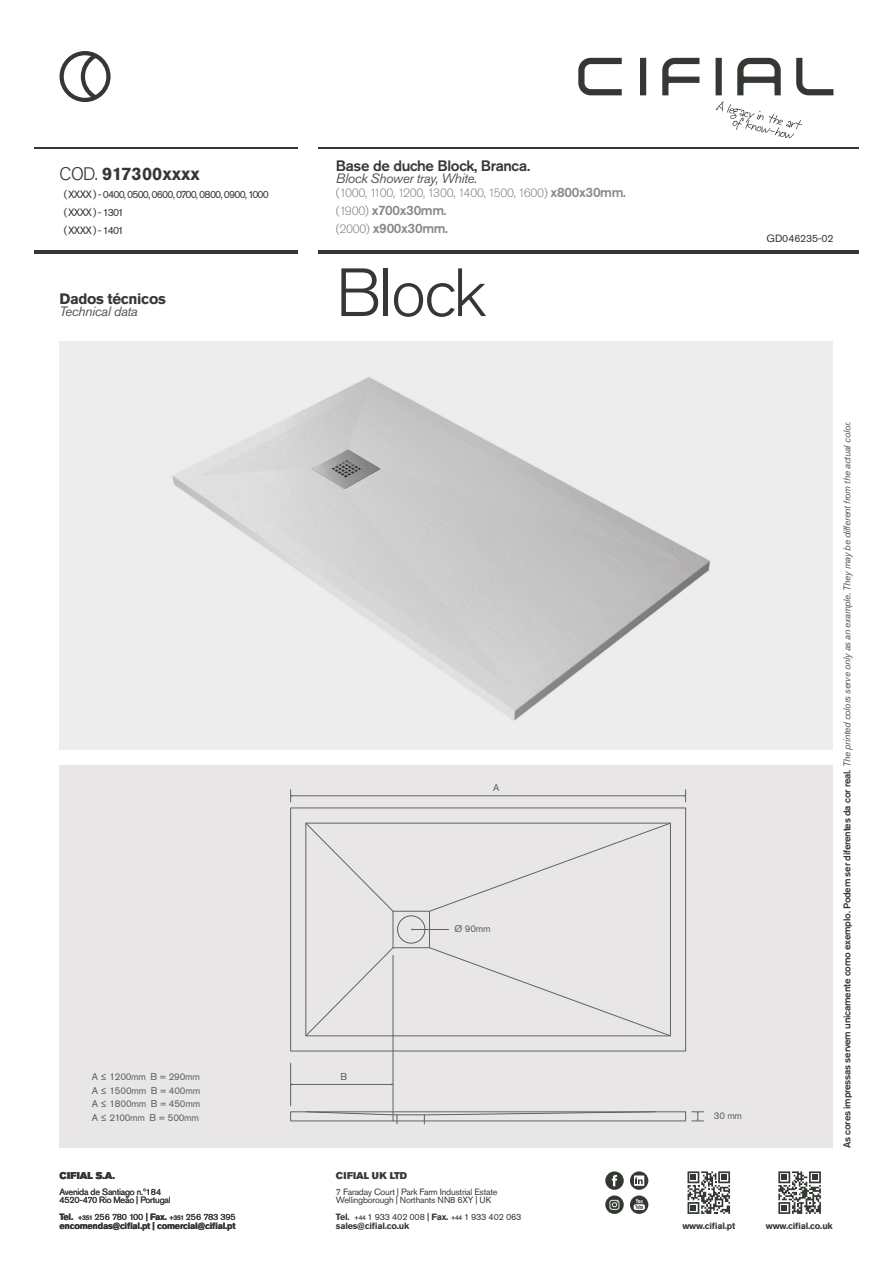
<style>
.page{position:relative;width:893px;height:1263px;background:#fff}
.page>*{position:absolute;margin:0;border:0;box-sizing:border-box;transform-origin:0 0}
.t1{font:300 67.5px "Akzidenz Grotesk Pro";letter-spacing:-.03em;color:#343833}
.t2{font:700 18px "Akzidenz Grotesk Pro";color:#343833}
.t3{font:500 15px "Akzidenz Grotesk Pro";letter-spacing:-.025em;color:#343833}
.t4{font:700 15px "Akzidenz Grotesk Pro";letter-spacing:-.025em;color:#343833}
.t5{font:italic 13.5px "Akzidenz Grotesk Pro";letter-spacing:-.025em;color:#525651}
.t6{font:500 13.5px "Akzidenz Grotesk Pro";letter-spacing:-.025em;color:#888a87}
.t7{font:300 12px "Akzidenz Grotesk Pro";letter-spacing:-.025em;color:#888a87}
.t8{font:10.5px "Akzidenz Grotesk Pro";letter-spacing:-.08em;color:#343833}
.t9{font:10.5px "Akzidenz Grotesk Pro";letter-spacing:-.025em;color:#343833}
.t10{font:italic 9.75px "Akzidenz Grotesk Pro";letter-spacing:-.025em;color:#525651}
.t11{font:9.75px "Akzidenz Grotesk Pro";letter-spacing:-.025em;color:#5d605b}
.t12{font:9.75px "Akzidenz Grotesk Pro Super";letter-spacing:.01em;color:#343833}
.t13{font:9px/8.2px "Akzidenz Grotesk Pro";letter-spacing:-.025em;color:#343833}
.t14{font:700 9px/9px "Akzidenz Grotesk Pro";letter-spacing:-.025em;color:#343833}
.s1{font-weight:300}
.s2{font-weight:500;font-size:13.5px}
.s3{font-weight:300;font-size:12px}
.s4{font-weight:700}
.s5{font-weight:500;font-size:6.75px;color:#484c47}
.s6{font-weight:500}
.s7{font-weight:400}
.s8{font-weight:500;font-style:normal;color:#343833}
</style>
<div class="page">
<svg style="left:60px;top:51px;width:51px;height:51px"></svg>
<svg style="left:578px;top:58px;width:255px;height:37px"></svg>
<svg style="left:716px;top:101px;width:86px;height:37px"></svg>
<svg style="left:687px;top:1171px;width:43px;height:43px"></svg>
<svg style="left:605px;top:1171px;width:19px;height:43px"></svg>
<svg style="left:630px;top:1171px;width:18px;height:43px"></svg>
<svg style="left:778px;top:1171px;width:43px;height:43px"></svg>
<hr style="left:34px;top:147px;width:264px;height:1px;background:#343833">
<hr style="left:34px;top:250px;width:264px;height:3px;background:#343833">
<hr style="left:319px;top:250px;width:540px;height:3px;background:#343833">
<hr style="left:319px;top:147px;width:540px;height:1px;background:#343833">
<div style="left:60px;top:765px;width:773px;height:383px;background:#e8e6e6"></div>
<div style="left:290px;top:807px;width:396px;height:244px;border:1px solid #636366"></div>
<div style="left:290px;top:1111px;width:396px;height:10px;border:1px solid #636366"></div>
<svg style="left:305px;top:823px;width:88px;height:89px"></svg>
<svg style="left:305px;top:947px;width:88px;height:89px"></svg>
<svg style="left:429px;top:823px;width:242px;height:88px"></svg>
<svg style="left:429px;top:947px;width:242px;height:89px"></svg>
<div style="left:397px;top:916px;width:28px;height:27px;border:1px dashed #636366;border-radius:50%"></div>
<svg style="left:424px;top:1111px;width:232px;height:4px"></svg>
<svg style="left:306px;top:1111px;width:91px;height:4px"></svg>
<hr style="left:291px;top:795px;width:394px;height:1px;background:#636366">
<svg style="left:290px;top:790px;width:2px;height:12px"></svg>
<svg style="left:684px;top:790px;width:2px;height:12px"></svg>
<hr style="left:291px;top:1084px;width:102px;height:1px;background:#636366">
<hr style="left:412px;top:929px;width:37px;height:1px;background:#636366">
<hr style="left:290px;top:1063px;width:1px;height:43px;background:#636366">
<hr style="left:393px;top:955px;width:1px;height:166px;background:#636366">
<svg style="left:692px;top:1111px;width:12px;height:11px"></svg>
<div style="left:393px;top:911px;width:37px;height:37px;border:1px solid #636366"></div>
<div style="left:60px;top:341px;width:773px;height:408px;background:#ededed"></div>
<img style="left:172px;top:377px;width:538px;height:344px">
<p class="t2" style="left:60px;top:162px;width:142px"><span class="s1">COD.</span> 917300xxxx</p>
<p class="t8" style="left:64px;top:187px;width:207px">( XXXX ) - 0400, 0500, 0600, 0700, 0800, 0900, 1000</p>
<p class="t8" style="left:64px;top:205px;width:62px">( XXXX ) - 1301</p>
<p class="t8" style="left:64px;top:223px;width:62px">( XXXX ) - 1401</p>
<p class="t4" style="left:60px;top:289px;width:108px">Dados técnicos</p>
<p class="t5" style="left:60px;top:303px;width:80px">Technical data</p>
<p class="t3" style="left:336px;top:156px;width:196px">Base de duche Block, Branca.</p>
<p class="t5" style="left:336px;top:170px;width:143px">Block Shower tray, White.</p>
<p class="t7" style="left:336px;top:185px;width:292px">(1000, 1100, 1200, 1300, 1400, 1500, 1600) <span class="s2">x800x30mm.</span></p>
<p class="t6" style="left:336px;top:201px;width:112px"><span class="s3">(1900)</span> x700x30mm.</p>
<p class="t6" style="left:336px;top:219px;width:114px"><span class="s3">(2000)</span> x900x30mm.</p>
<p class="t1" style="left:336px;top:249px;width:152px">Block</p>
<p class="t9" style="left:766px;top:231px;width:69px">GD046235-02</p>
<p class="t11" style="left:493px;top:782px;width:8px">A</p>
<p class="t11" style="left:92px;top:1070px;width:110px">A ≤ 1200mm B = 290mm</p>
<p class="t11" style="left:341px;top:1070px;width:8px">B</p>
<p class="t11" style="left:92px;top:1084px;width:110px">A ≤ 1500mm B = 400mm</p>
<p class="t11" style="left:92px;top:1097px;width:110px">A ≤ 1800mm B = 450mm</p>
<p class="t11" style="left:92px;top:1111px;width:109px">A ≤ 2100mm B = 500mm</p>
<p class="t11" style="left:455px;top:922px;width:37px">Ø 90mm</p>
<p class="t11" style="left:714px;top:1109px;width:30px">30 mm</p>
<p class="t12" style="left:60px;top:1169px;width:57px">CIFIAL S.A.</p>
<p class="t13" style="left:60px;top:1188px;width:103px">Avenida de Santiago n.º184</p>
<p class="t13" style="left:60px;top:1196px;width:113px">4520-470 Rio Meão | Portugal</p>
<p class="t13" style="left:60px;top:1213px;width:178px"><span class="s4">Tel.</span> <span class="s5">+351</span> 256 780 100 <span class="s6">|</span> <span class="s4">Fax.</span> <span class="s5">+351</span> 256 783 395</p>
<p class="t14" style="left:60px;top:1221px;width:177px">encomendas@cifial.pt | comercial@cifial.pt</p>
<p class="t12" style="left:336px;top:1169px;width:73px">CIFIAL UK LTD</p>
<p class="t13" style="left:336px;top:1188px;width:163px">7 Faraday Court | Park Farm Industrial Estate<br>Wellingborough | Northants NN8 6XY | UK</p>
<p class="t14" style="left:336px;top:1212px;width:187px">Tel. <span class="s5">+44</span> <span class="s7">1 933 402 008</span> <span class="s6">|</span> Fax. <span class="s5">+44</span> <span class="s7">1 933 402 063 </span>sales@cifial.co.uk</p>
<p class="t14" style="left:682px;top:1221px;width:54px">www.cifial.pt</p>
<p class="t14" style="left:766px;top:1221px;width:68px">www.cifial.co.uk</p>
<p class="t10" style="left:841px;top:1148px;width:728px;rotate:-90deg"><span class="s8">As cores impressas servem unicamente como exemplo. Podem ser diferentes da cor real.</span> The printed colors serve only as an example. They may be different from the actual color.</p>
</div>
